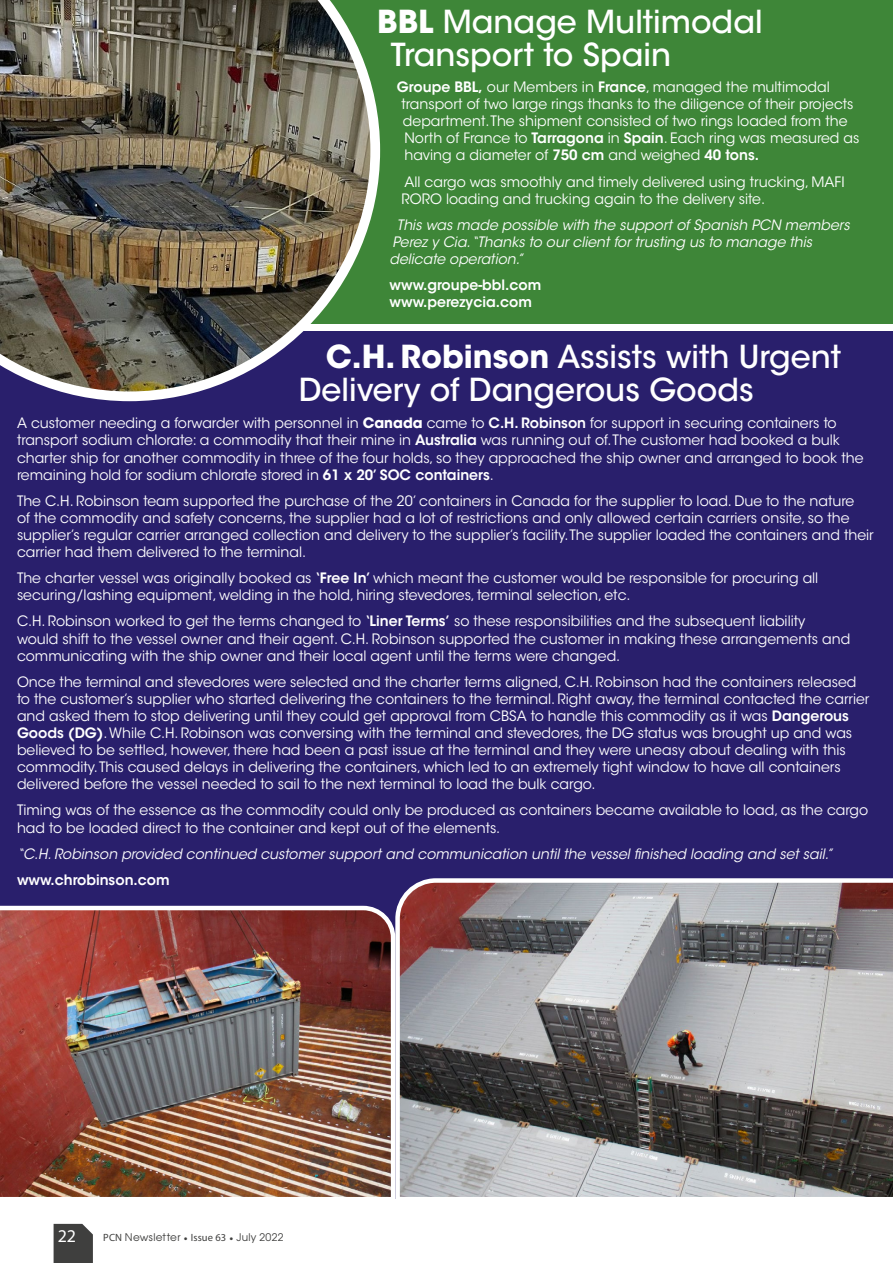
<style>
.page{position:relative;width:893px;height:1263px;background:#fff}
.page>*{position:absolute;margin:0;border:0;box-sizing:border-box;transform-origin:0 0}
.t1{font:500 31.5px/33px "ITC Avant Garde Std";color:#fff}
.t2{font:18px "Myriad Pro";color:#fff}
.t3{font:14.25px/17.1px "ITC Avant Garde Std";color:#fff}
.t4{font:italic 14.25px/17.1px "ITC Avant Garde Std";color:#fff}
.t5{font:600 14.25px/17.1px "ITC Avant Garde Std";color:#fff}
.t6{font:10.5px "Avant Garde";letter-spacing:.03em;color:#3f3f3e}
.s1{font-weight:700}
.s2{font-weight:600}
.s3{font-family:"Myriad Pro"}
.s4{font-size:7.5px}
</style>
<div class="page">
<div style="left:54px;top:1224px;width:39px;height:39px;background:#3f3f3e"></div>
<div style="left:0;top:332px;width:893px;height:867px;background:#291f6c"></div>
<div style="left:0;top:0;width:893px;height:323px;background:#3e8638"></div>
<img style="left:0;top:0;width:380px;height:401px">
<svg style="left:398px;top:878px;width:495px;height:321px;background:#908d8e"></svg>
<img style="left:0;top:905px;width:398px;height:294px">
<h1 class="t1" style="left:391px;top:5px;width:373px;text-indent:-14px"><span class="s1">BBL</span> Manage Multimodal<br>Transport to Spain</h1>
<p class="t3" style="left:401px;top:79px;width:459px;text-indent:-5px"><span class="s2">Groupe BBL,</span> our Members in <span class="s2">France</span>, managed the multimodal transport of two large rings thanks to the diligence of their projects department. The shipment consisted of two rings loaded from the North of France to <span class="s2">Tarragona</span> in <span class="s2">Spain</span>. Each ring was measured as having a diameter of <span class="s2">750 cm</span> and weighed <span class="s2">40 tons.</span></p>
<p class="t3" style="left:401px;top:173px;width:445px">All cargo was smoothly and timely delivered using trucking, MAFI<br>RORO loading and trucking again to the delivery site.</p>
<p class="t4" style="left:389px;top:216px;width:462px;text-indent:8px">This was made possible with the support of Spanish PCN members<br>Perez y Cia.“Thanks to our client for trusting us to manage this delicate operation.”</p>
<p class="t5" style="left:389px;top:276px;width:153px">www.groupe-bbl.com www.perezycia.com</p>
<h1 class="t1" style="left:299px;top:340px;width:544px;text-indent:27px"><span class="s1">C.H. Robinson</span> Assists with Urgent<br>Delivery of Dangerous Goods</h1>
<p class="t3" style="left:17px;top:415px;width:848px">A customer needing a forwarder with personnel in <span class="s1">Canada</span> came to <span class="s2">C.H. Robinson</span> for support in securing containers to transport sodium chlorate: a commodity that their mine in <span class="s2">Australia</span> was running out of. The customer had booked a bulk charter ship for another commodity in three of the four holds, so they approached the ship owner and arranged to book the remaining hold for sodium chlorate stored in <span class="s2">61 x 20’ SOC containers</span>.</p>
<p class="t3" style="left:17px;top:492px;width:858px">The C.H. Robinson team supported the purchase of the 20’ containers in Canada for the supplier to load. Due to the nature<br>of the commodity and safety concerns, the supplier had a lot of restrictions and only allowed certain carriers onsite, so the supplier’s regular carrier arranged collection and delivery to the supplier’s facility. The supplier loaded the containers and their carrier had them delivered to the terminal.</p>
<p class="t3" style="left:17px;top:570px;width:803px">The charter vessel was originally booked as <span class="s2">‘Free In’</span> which meant the customer would be responsible for procuring all securing/lashing equipment, welding in the hold, hiring stevedores, terminal selection, etc.</p>
<p class="t3" style="left:17px;top:613px;width:835px">C.H. Robinson worked to get the terms changed to <span class="s2">‘Liner Terms’</span> so these responsibilities and the subsequent liability would shift to the vessel owner and their agent. C.H. Robinson supported the customer in making these arrangements and communicating with the ship owner and their local agent until the terms were changed.</p>
<p class="t3" style="left:17px;top:673px;width:854px">Once the terminal and stevedores were selected and the charter terms aligned, C.H. Robinson had the containers released to the customer’s supplier who started delivering the containers to the terminal. Right away, the terminal contacted the carrier and asked them to stop delivering until they could get approval from CBSA to handle this commodity as it was <span class="s2">Dangerous Goods (DG)</span>. While C.H. Robinson was conversing with the terminal and stevedores, the DG status was brought up and was believed to be settled, however, there had been a past issue at the terminal and they were uneasy about dealing with this commodity. This caused delays in delivering the containers, which led to an extremely tight window to have all containers delivered before the vessel needed to sail to the next terminal to load the bulk cargo.</p>
<p class="t3" style="left:17px;top:802px;width:853px">Timing was of the essence as the commodity could only be produced as containers became available to load, as the cargo had to be loaded direct to the container and kept out of the elements.</p>
<p class="t4" style="left:17px;top:845px;width:817px">“C.H. Robinson provided continued customer support and communication until the vessel finished loading and set sail.”</p>
<p class="t5" style="left:17px;top:871px;width:154px">www.chrobinson.com</p>
<p class="t2" style="left:58px;top:1224px;width:20px">22</p>
<p class="t6" style="left:103px;top:1230px;width:182px"><span class="s3">PCN</span> Newsletter <span class="s4">•</span> <span class="s3">Issue 63</span> <span class="s4">•</span> July 2022</p>
</div>
